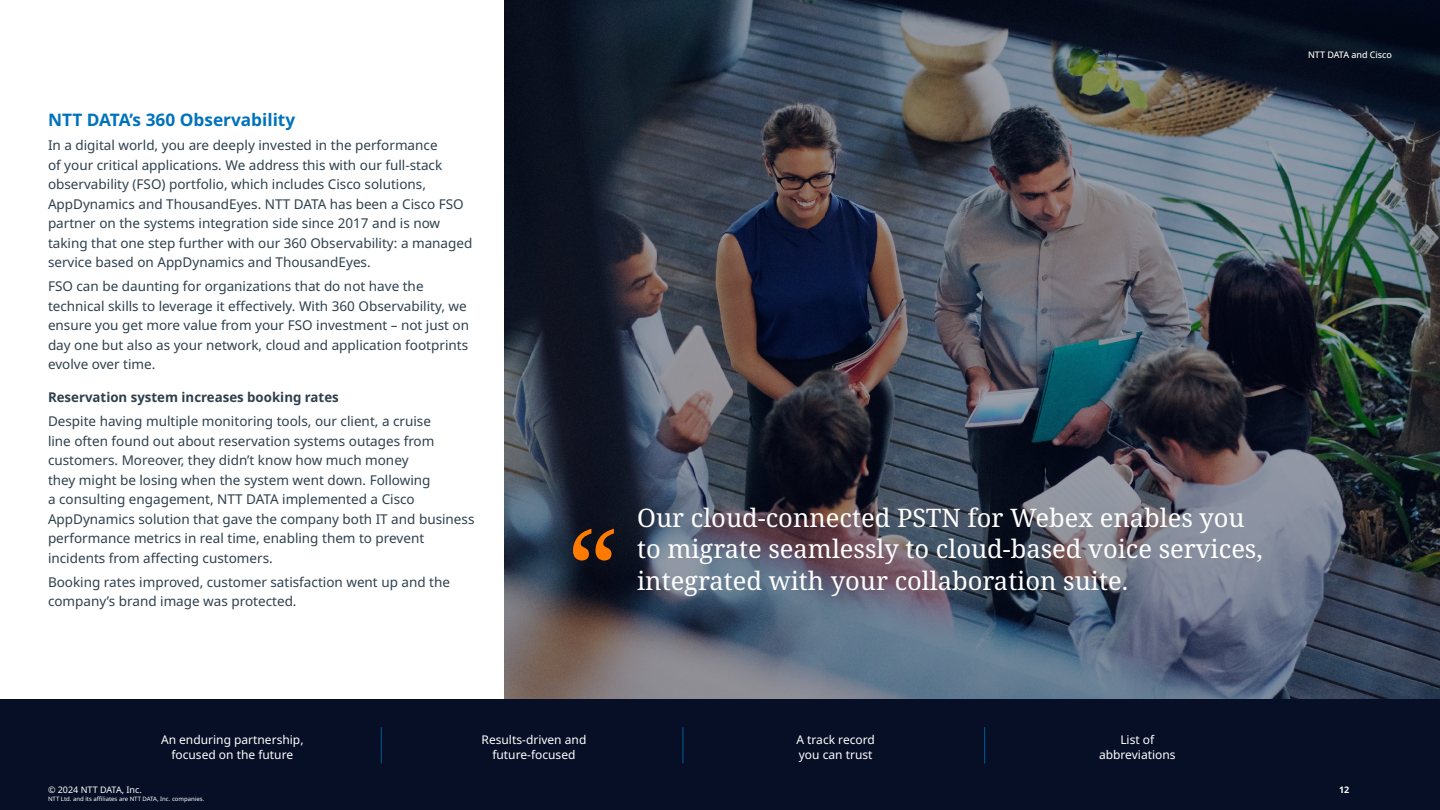
<style>
.page{position:relative;width:1440px;height:810px;background:#fff}
.page>*{position:absolute;margin:0;border:0;box-sizing:border-box;transform-origin:0 0}
.t1{font:25.5px/31.5px "Noto Serif";color:#fff}
.t2{font:700 17.25px "Noto Sans";color:#0072bc}
.t3{font:13.5px/19.5px "Noto Sans";color:#2e404d}
.t4{font:700 13.5px "Noto Sans";color:#2e404d}
.t5{font:12px/15px "Noto Sans";color:#fff;text-align:center}
.t6{font:9px "Noto Sans";color:#fff}
.t7{font:700 9px "Noto Sans";color:#fff}
.t8{font:6px "Noto Sans";color:#fff}
</style>
<div class="page">
<img style="left:505px;top:0;width:935px;height:699px">
<svg style="left:573px;top:529px;width:41px;height:32px"></svg>
<div style="left:0;top:699px;width:1440px;height:111px;background:#070f26"></div>
<hr style="left:381px;top:727px;width:1px;height:37px;background:#005b96">
<hr style="left:683px;top:727px;width:1px;height:37px;background:#005b96">
<hr style="left:984px;top:727px;width:1px;height:37px;background:#005b96">
<p class="t2" style="left:48px;top:110px;width:249px">NTT DATA’s 360 Observability</p>
<p class="t3" style="left:48px;top:136px;width:426px">In a digital world, you are deeply invested in the performance<br>of your critical applications. We address this with our full-stack observability (FSO) portfolio, which includes Cisco solutions, AppDynamics and ThousandEyes. NTT DATA has been a Cisco FSO partner on the systems integration side since 2017 and is now taking that one step further with our 360 Observability: a managed service based on AppDynamics and ThousandEyes.</p>
<p class="t3" style="left:48px;top:277px;width:423px">FSO can be daunting for organizations that do not have the technical skills to leverage it effectively. With 360 Observability, we ensure you get more value from your FSO investment – not just on day one but also as your network, cloud and application footprints evolve over time.</p>
<p class="t4" style="left:48px;top:390px;width:292px">Reservation system increases booking rates</p>
<p class="t3" style="left:48px;top:412px;width:428px">Despite having multiple monitoring tools, our client, a cruise<br>line often found out about reservation systems outages from customers. Moreover, they didn’t know how much money<br>they might be losing when the system went down. Following<br>a consulting engagement, NTT DATA implemented a Cisco AppDynamics solution that gave the company both IT and business performance metrics in real time, enabling them to prevent incidents from affecting customers.</p>
<p class="t3" style="left:48px;top:572px;width:404px">Booking rates improved, customer satisfaction went up and the company’s brand image was protected.</p>
<p class="t6" style="left:1308px;top:49px;width:85px">NTT DATA and Cisco</p>
<h1 class="t1" style="left:637px;top:503px;width:627px">Our cloud-connected PSTN for Webex enables you to migrate seamlessly to cloud-based voice services, integrated with your collaboration suite.</h1>
<p class="t5" style="left:161px;top:733px;width:144px">An enduring partnership, focused on the future</p>
<p class="t5" style="left:482px;top:733px;width:106px">Results-driven and future-focused</p>
<p class="t5" style="left:796px;top:733px;width:80px;text-align:left">A track record you can trust</p>
<p class="t5" style="left:1099px;top:733px;width:78px">List of abbreviations</p>
<p class="t6" style="left:48px;top:785px;width:95px">© 2024 NTT DATA, Inc.</p>
<p class="t7" style="left:1339px;top:785px;width:12px">12</p>
<p class="t8" style="left:48px;top:795px;width:158px">NTT Ltd. and its affiliates are NTT DATA, Inc. companies.</p>
</div>
